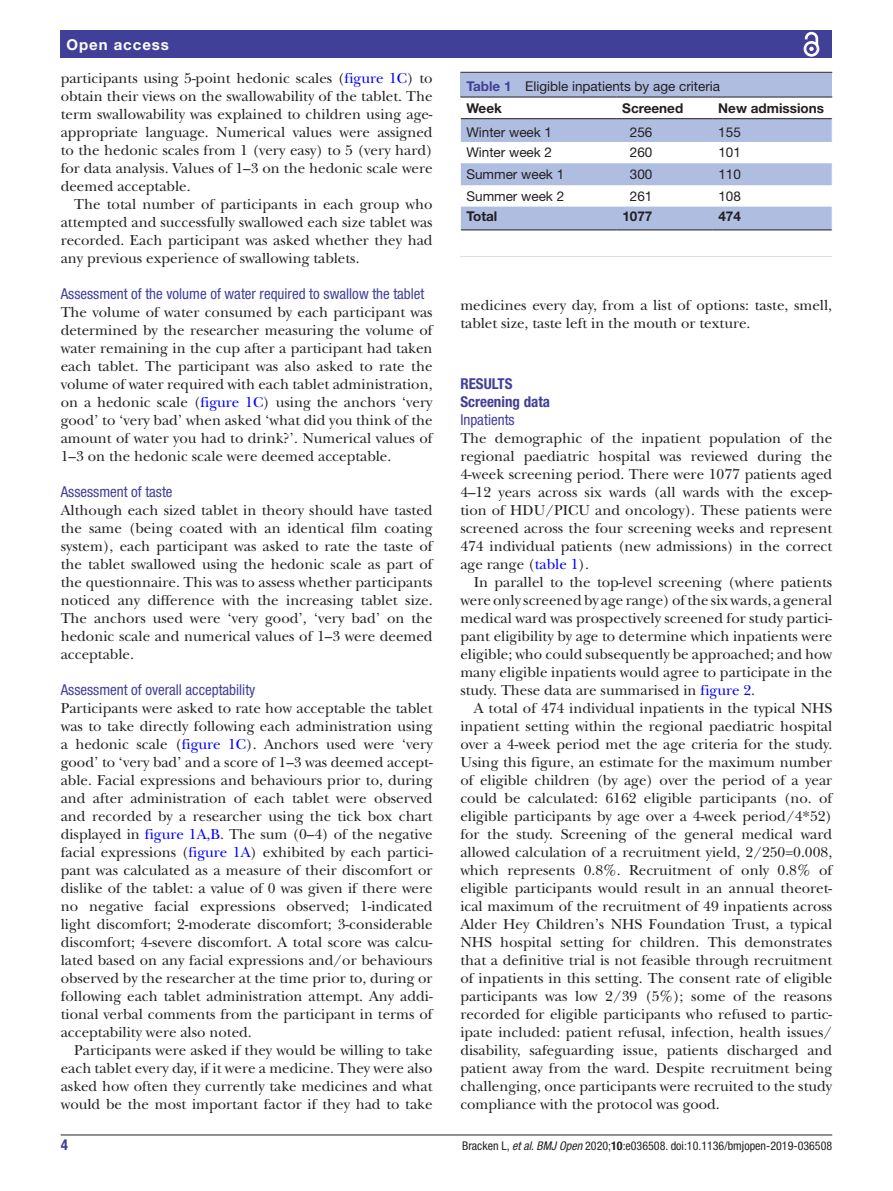
<style>
.page{position:relative;width:893px;height:1191px;background:#fff}
.page>*{position:absolute;margin:0;border:0;box-sizing:border-box;transform-origin:0 0}
.t1{font:15px/18px "New Baskerville";color:#231f20;text-align:justify}
.t2{font:condensed 15px "Helvetica Neue LT Std";color:#414099}
.t3{font:700 condensed 15px/18px "Helvetica Neue LT Std";color:#414099}
.t4{font:700 15px "Helvetica Neue LT Std";letter-spacing:.065em;color:#fff}
.t5{font:13.5px/22px "Helvetica Neue LT Std";color:#231f20}
.t6{font:700 13.5px "Helvetica Neue LT Std";color:#231f20}
.t7{font:condensed 12px "Helvetica Neue LT Std";color:#231f20}
.s1{color:#00f}
.s2{font-weight:700;color:#414099}
.s3{font-weight:700}
.s4{font-style:italic}
</style>
<div class="page">
<hr style="left:61px;top:1134px;width:771px;height:1px;background:#231f20">
<div style="left:61px;top:31px;width:771px;height:27px;background:#414099"></div>
<svg style="left:803px;top:31px;width:17px;height:26px"></svg>
<div style="left:460px;top:73px;width:372px;height:183px;background:#afbde1"></div>
<hr style="left:460px;top:72px;width:372px;height:1px;background:#231f20">
<svg style="left:460px;top:97px;width:373px;height:159px"></svg>
<hr style="left:466px;top:247px;width:366px;height:1px;background:#fff">
<p class="t4" style="left:66px;top:35px;width:104px">Open access</p>
<p class="t1" style="left:61px;top:69px;width:373px">participants using 5-point hedonic scales (<span class="s1">figure 1C</span>) to obtain their views on the swallowability of the tablet. The term swallowability was explained to children using age&shy;appropriate language. Numerical values were assigned to the hedonic scales from 1 (very easy) to 5 (very hard) for data analysis. Values of 1–3 on the hedonic scale were deemed acceptable.</p>
<p class="t1" style="left:61px;top:195px;width:373px;text-indent:14px">The total number of participants in each group who attempted and successfully swallowed each size tablet was recorded. Each participant was asked whether they had any previous experience of swallowing tablets.</p>
<p class="t2" style="left:61px;top:285px;width:365px">Assessment of the volume of water required to swallow the tablet</p>
<p class="t1" style="left:61px;top:303px;width:373px">The volume of water consumed by each participant was determined by the researcher measuring the volume of water remaining in the cup after a participant had taken each tablet. The participant was also asked to rate the volume of water required with each tablet administration, on a hedonic scale (<span class="s1">figure 1C</span>) using the anchors ‘very good’ to ‘very bad’ when asked ‘what did you think of the amount of water you had to drink?’. Numerical values of 1–3 on the hedonic scale were deemed acceptable.</p>
<p class="t2" style="left:61px;top:483px;width:113px">Assessment of taste</p>
<p class="t1" style="left:61px;top:501px;width:373px">Although each sized tablet in theory should have tasted the same (being coated with an identical film coating system), each participant was asked to rate the taste of the tablet swallowed using the hedonic scale as part of the questionnaire. This was to assess whether participants noticed any difference with the increasing tablet size.<br>The anchors used were ‘very good’, ‘very bad’ on the hedonic scale and numerical values of 1–3 were deemed acceptable.</p>
<p class="t2" style="left:61px;top:681px;width:196px">Assessment of overall acceptability</p>
<p class="t1" style="left:61px;top:699px;width:373px">Participants were asked to rate how acceptable the tablet was to take directly following each administration using a hedonic scale (<span class="s1">figure 1C</span>). Anchors used were ‘very good’ to ‘very bad’ and a score of 1–3 was deemed accept&shy;able. Facial expressions and behaviours prior to, during and after administration of each tablet were observed and recorded by a researcher using the tick box chart displayed in <span class="s1">figure 1A,B</span>. The sum (0–4) of the negative facial expressions (<span class="s1">figure 1A</span>) exhibited by each partici&shy;pant was calculated as a measure of their discomfort or dislike of the tablet: a value of 0 was given if there were no negative facial expressions observed; 1-indicated light discomfort; 2-moderate discomfort; 3-considerable discomfort; 4-severe discomfort. A total score was calcu&shy;lated based on any facial expressions and/or behaviours observed by the researcher at the time prior to, during or following each tablet administration attempt. Any addi&shy;tional verbal comments from the participant in terms of acceptability were also noted.</p>
<p class="t1" style="left:61px;top:1041px;width:373px;text-indent:14px">Participants were asked if they would be willing to take each tablet every day, if it were a medicine. They were also asked how often they currently take medicines and what would be the most important factor if they had to take</p>
<p class="t5" style="left:466px;top:75px;width:255px"><span class="s2">Table 1</span> Eligible inpatients by age criteria<br><span class="s3">Week</span></p>
<p class="t6" style="left:622px;top:99px;width:63px">Screened</p>
<p class="t6" style="left:718px;top:99px;width:107px">New admissions</p>
<p class="t5" style="left:466px;top:121px;width:87px">Winter week 1</p>
<p class="t5" style="left:630px;top:121px;width:24px">256</p>
<p class="t5" style="left:718px;top:121px;width:24px">155</p>
<p class="t5" style="left:466px;top:141px;width:87px">Winter week 2</p>
<p class="t5" style="left:630px;top:141px;width:24px">260</p>
<p class="t5" style="left:718px;top:141px;width:24px">101</p>
<p class="t5" style="left:466px;top:163px;width:99px">Summer week 1</p>
<p class="t5" style="left:630px;top:163px;width:24px">300</p>
<p class="t5" style="left:718px;top:163px;width:24px">110</p>
<p class="t5" style="left:466px;top:185px;width:99px">Summer week 2</p>
<p class="t5" style="left:630px;top:185px;width:24px">261</p>
<p class="t5" style="left:718px;top:185px;width:24px">108</p>
<p class="t6" style="left:466px;top:208px;width:32px">Total</p>
<p class="t6" style="left:622px;top:208px;width:32px">1077</p>
<p class="t6" style="left:718px;top:208px;width:24px">474</p>
<p class="t1" style="left:460px;top:296px;width:373px">medicines every day, from a list of options: taste, smell, tablet size, taste left in the mouth or texture.</p>
<p class="t3" style="left:460px;top:374px;width:91px">RESULTS<br>Screening data</p>
<p class="t2" style="left:460px;top:411px;width:56px">Inpatients</p>
<p class="t1" style="left:460px;top:429px;width:373px">The demographic of the inpatient population of the regional paediatric hospital was reviewed during the 4-week screening period. There were 1077 patients aged 4–12 years across six wards (all wards with the excep&shy;tion of HDU/PICU and oncology). These patients were screened across the four screening weeks and represent 474 individual patients (new admissions) in the correct age range (<span class="s1">table 1</span>).</p>
<p class="t1" style="left:460px;top:573px;width:373px;text-indent:14px">In parallel to the top-level screening (where patients were only screened by age range) of the six wards, a general medical ward was prospectively screened for study partici&shy;pant eligibility by age to determine which inpatients were eligible; who could subsequently be approached; and how many eligible inpatients would agree to participate in the study. These data are summarised in <span class="s1">figure 2</span>.</p>
<p class="t1" style="left:460px;top:699px;width:373px;text-indent:14px">A total of 474 individual inpatients in the typical NHS inpatient setting within the regional paediatric hospital over a 4-week period met the age criteria for the study.<br>Using this figure, an estimate for the maximum number of eligible children (by age) over the period of a year could be calculated: 6162 eligible participants (no. of eligible participants by age over a 4-week period/4*52) for the study. Screening of the general medical ward allowed calculation of a recruitment yield, 2/250=0.008, which represents 0.8%. Recruitment of only 0.8% of eligible participants would result in an annual theoret&shy;ical maximum of the recruitment of 49 inpatients across Alder Hey Children’s NHS Foundation Trust, a typical NHS hospital setting for children. This demonstrates that a definitive trial is not feasible through recruitment of inpatients in this setting. The consent rate of eligible participants was low 2/39 (5%); some of the reasons recorded for eligible participants who refused to partic&shy;ipate included: patient refusal, infection, health issues/ disability, safeguarding issue, patients discharged and patient away from the ward. Despite recruitment being challenging, once participants were recruited to the study compliance with the protocol was good.</p>
<p class="t3" style="left:61px;top:1135px;width:9px">4</p>
<p class="t7" style="left:462px;top:1138px;width:372px">Bracken L, <span class="s4">et al</span>. <span class="s4">BMJ Open</span> 2020;<span class="s3">10</span>:e036508. doi:10.1136/bmjopen-2019-036508</p>
</div>
